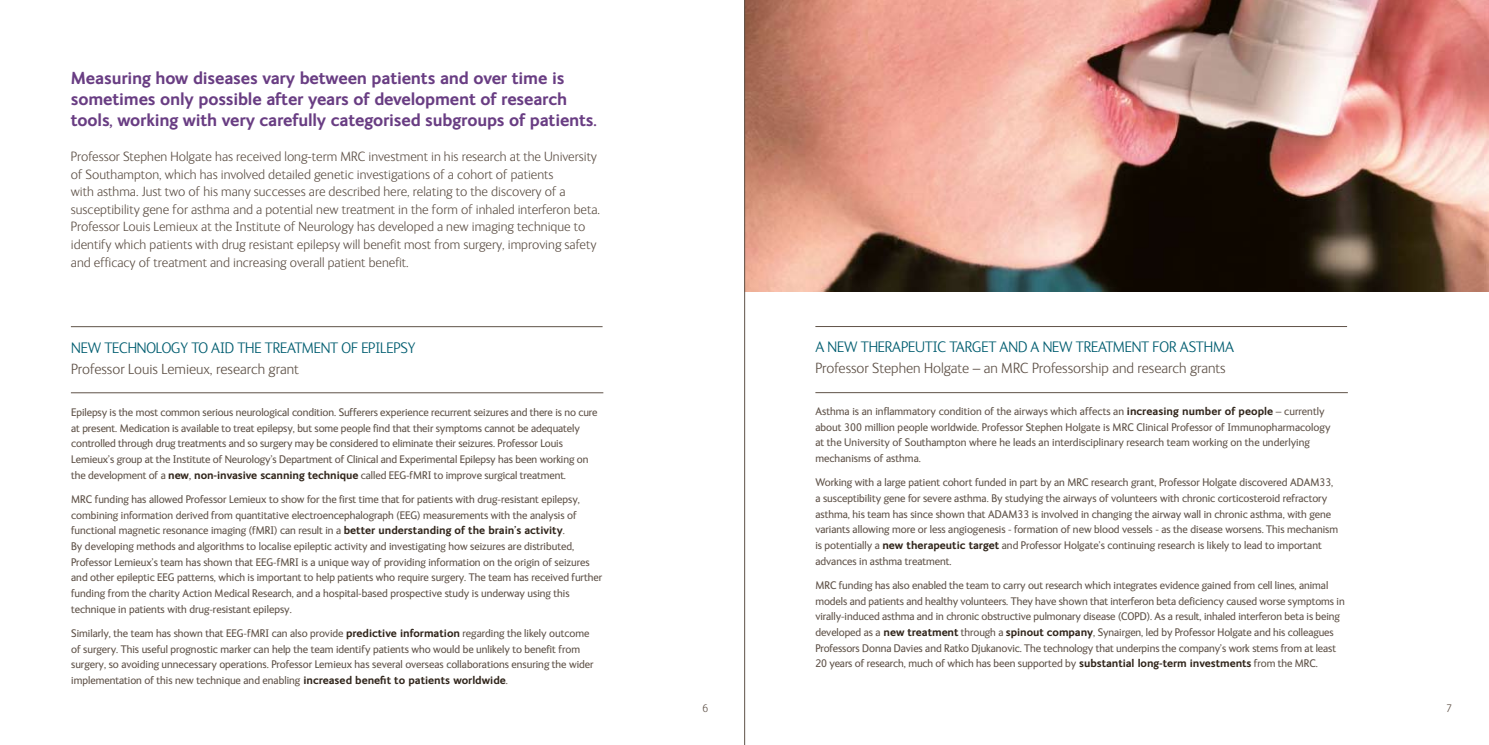
<style>
.page{position:relative;width:1489px;height:745px;background:#fff}
.page>*{position:absolute;margin:0;border:0;box-sizing:border-box;transform-origin:0 0}
.t1{font:700 17.5px/21.2px "FS Ingrid";letter-spacing:-.01em;color:#693d83}
.t2{font:300 15.62px "FS Ingrid";letter-spacing:-.01em;color:#005d70}
.t3{font:300 15px "FS Ingrid";color:#5f5248}
.t4{font:300 13.75px/17.5px "FS Ingrid";color:#5f5248}
.t5{font:11.25px/15.6px "FS Ingrid";color:#5f5248}
.t6{font:300 11.25px "FS Ingrid";color:#5f5248}
.s1{font-weight:700;color:#31261c}
.s2{font-weight:700}
</style>
<div class="page">
<img style="left:745px;top:0;width:743px;height:291px">
<hr style="left:71px;top:392px;width:532px;height:1px;background:#5f5248">
<hr style="left:71px;top:326px;width:531px;height:1px;background:#5f5248">
<hr style="left:815px;top:392px;width:532px;height:1px;background:#5f5248">
<hr style="left:815px;top:326px;width:531px;height:1px;background:#5f5248">
<hr style="left:744px;top:0;width:1px;height:744px;background:#5f5248">
<h1 class="t1" style="left:71px;top:67px;width:527px">Measuring how diseases vary between patients and over time is sometimes only possible after years of development of research tools, working with very carefully categorised subgroups of patients.</h1>
<p class="t4" style="left:71px;top:148px;width:530px">Professor Stephen Holgate has received long-term MRC investment in his research at the University of Southampton, which has involved detailed genetic investigations of a cohort of patients<br>with asthma. Just two of his many successes are described here, relating to the discovery of a susceptibility gene for asthma and a potential new treatment in the form of inhaled interferon beta.<br>Professor Louis Lemieux at the Institute of Neurology has developed a new imaging technique to identify which patients with drug resistant epilepsy will benefit most from surgery, improving safety and efficacy of treatment and increasing overall patient benefit.</p>
<h2 class="t2" style="left:71px;top:339px;width:346px">New technology to aid the treatm ent of epilepsy</h2>
<h3 class="t3" style="left:71px;top:361px;width:229px">Professor Louis Lemieux, research grant</h3>
<p class="t5" style="left:71px;top:404px;width:528px">Epilepsy is the most common serious neurological condition. Sufferers experience recurrent seizures and there is no cure at present. Medication is available to treat epilepsy, but some people find that their symptoms cannot be adequately controlled through drug treatments and so surgery may be considered to eliminate their seizures. Professor Louis Lemieux’s group at the Institute of Neurology’s Department of Clinical and Experimental Epilepsy has been working on the development of a <span class="s1">new</span><span class="s2">,</span> <span class="s1">non-invasive scanning technique</span> called EEG-fMRI to improve surgical treatment.</p>
<p class="t5" style="left:71px;top:491px;width:532px">MRC funding has allowed Professor Lemieux to show for the first time that for patients with drug-resistant epilepsy, combining information derived from quantitative electroencephalograph (EEG) measurements with the analysis of functional magnetic resonance imaging (fMRI) can result in a <span class="s1">better understanding of the brain’s activity</span>.<br>By developing methods and algorithms to localise epileptic activity and investigating how seizures are distributed, Professor Lemieux’s team has shown that EEG-fMRI is a unique way of providing information on the origin of seizures and other epileptic EEG patterns, which is important to help patients who require surgery. The team has received further funding from the charity Action Medical Research, and a hospital-based prospective study is underway using this technique in patients with drug-resistant epilepsy.</p>
<p class="t5" style="left:71px;top:625px;width:524px">Similarly, the team has shown that EEG-fMRI can also provide <span class="s1">predictive information</span> regarding the likely outcome of surgery. This useful prognostic marker can help the team identify patients who would be unlikely to benefit from surgery, so avoiding unnecessary operations. Professor Lemieux has several overseas collaborations ensuring the wider implementation of this new technique and enabling <span class="s1">increased benefit to patients worldwide</span>.</p>
<h2 class="t2" style="left:815px;top:338px;width:409px">A new therapeutic target and a new treatm ent for asthma</h2>
<h3 class="t3" style="left:815px;top:360px;width:412px">Professor Stephen Holgate – an MRC Professorship and research grants</h3>
<p class="t5" style="left:815px;top:403px;width:516px">Asthma is an inflammatory condition of the airways which affects an <span class="s1">increasing number of people</span> – currently about 300 million people worldwide. Professor Stephen Holgate is MRC Clinical Professor of Immunopharmacology at the University of Southampton where he leads an interdisciplinary research team working on the underlying mechanisms of asthma.</p>
<p class="t5" style="left:815px;top:474px;width:524px">Working with a large patient cohort funded in part by an MRC research grant, Professor Holgate discovered ADAM33, a susceptibility gene for severe asthma. By studying the airways of volunteers with chronic corticosteroid refractory asthma, his team has since shown that ADAM33 is involved in changing the airway wall in chronic asthma, with gene variants allowing more or less angiogenesis - formation of new blood vessels - as the disease worsens. This mechanism is potentially a <span class="s1">new therapeutic target</span> and Professor Holgate’s continuing research is likely to lead to important advances in asthma treatment.</p>
<p class="t5" style="left:815px;top:577px;width:531px">MRC funding has also enabled the team to carry out research which integrates evidence gained from cell lines, animal models and patients and healthy volunteers. They have shown that interferon beta deficiency caused worse symptoms in virally-induced asthma and in chronic obstructive pulmonary disease (COPD). As a result, inhaled interferon beta is being developed as a <span class="s1">new treatment</span> through a <span class="s1">spinout company</span>, Synairgen, led by Professor Holgate and his colleagues Professors Donna Davies and Ratko Djukanovic. The technology that underpins the company’s work stems from at least 20 years of research, much of which has been supported by <span class="s1">substantial long-term investments</span> from the MRC.</p>
<p class="t6" style="left:702px;top:702px;width:7px">6</p>
<p class="t6" style="left:1445px;top:702px;width:7px">7</p>
</div>
